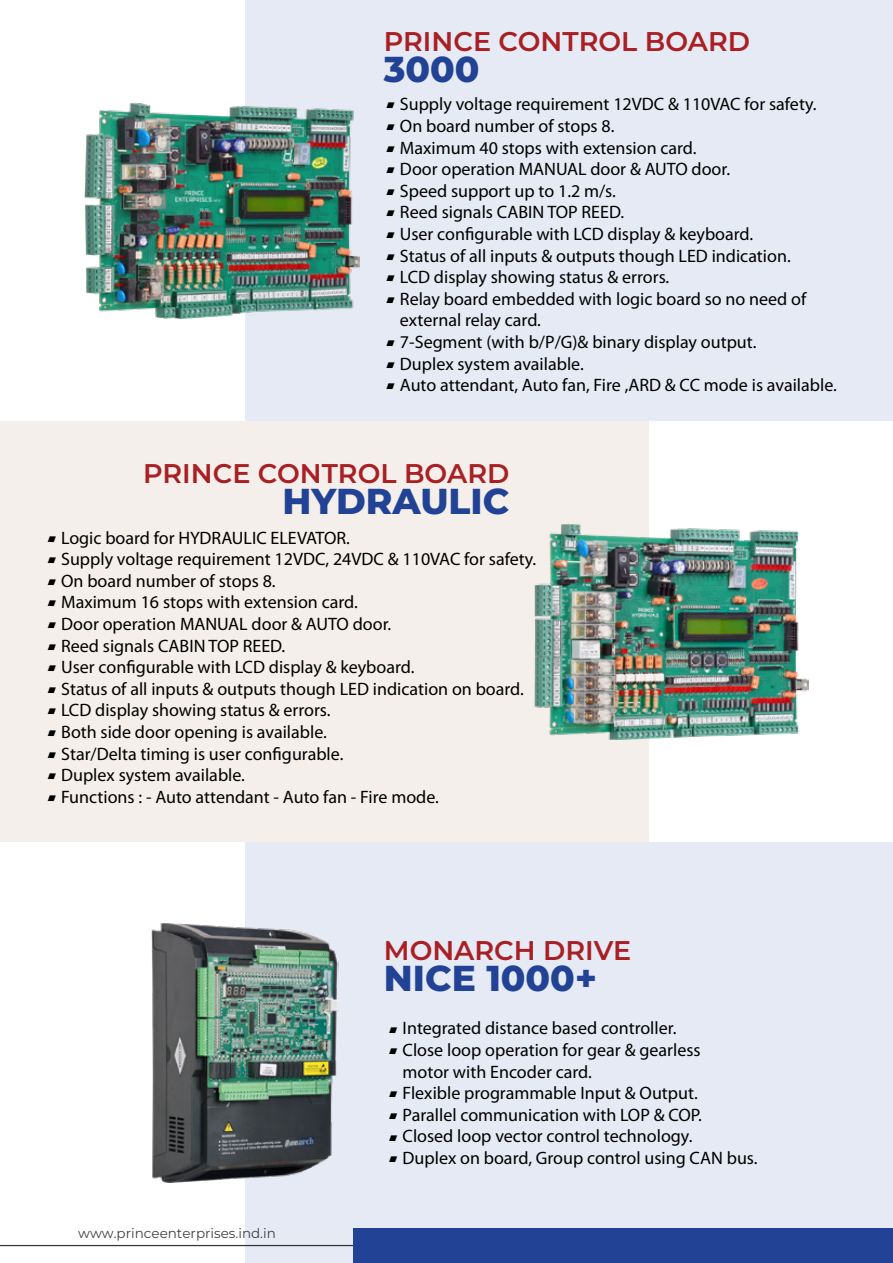
<style>
.page{position:relative;width:893px;height:1263px;background:#fff}
.page>*{position:absolute;margin:0;border:0;box-sizing:border-box;transform-origin:0 0}
.t1{font:800 36px "Montserrat";color:#214295}
.t2{font:600 27px "Montserrat";color:#a81f24}
.t3{font:18px/21.6px "Myriad Pro";color:#000}
.t4{font:100 13.5px "Montserrat";color:#404041}
</style>
<div class="page">
<div style="left:245px;top:0;width:648px;height:421px;background:#e6eaf4"></div>
<div style="left:0;top:421px;width:648px;height:421px;background:#f4efea"></div>
<div style="left:245px;top:842px;width:648px;height:421px;background:#e6eaf4"></div>
<img style="left:534px;top:523px;width:274px;height:216px">
<img style="left:151px;top:923px;width:188px;height:259px">
<img style="left:84px;top:103px;width:275px;height:216px">
<hr style="left:0;top:1245px;width:356px;height:1px;background:#353537">
<div style="left:353px;top:1228px;width:540px;height:35px;background:#214295"></div>
<h2 class="t2" style="left:384px;top:22px;width:368px">PRINCE CONTROL BOARD</h2>
<h1 class="t1" style="left:384px;top:43px;width:97px">3000</h1>
<p class="t3" style="left:400px;top:94px;width:418px">Supply voltage requirement 12VDC &amp; 110VAC for safety.</p>
<p class="t3" style="left:400px;top:115px;width:216px">On board number of stops 8.</p>
<p class="t3" style="left:400px;top:137px;width:298px">Maximum 40 stops with extension card.</p>
<p class="t3" style="left:400px;top:159px;width:332px">Door operation MANUAL door &amp; AUTO door.</p>
<p class="t3" style="left:400px;top:180px;width:217px">Speed support up to 1.2 m/s.</p>
<p class="t3" style="left:400px;top:202px;width:226px">Reed signals CABIN TOP REED.</p>
<p class="t3" style="left:400px;top:223px;width:355px">User configurable with LCD display &amp; keyboard.</p>
<p class="t3" style="left:400px;top:245px;width:392px">Status of all inputs &amp; outputs though LED indication.</p>
<p class="t3" style="left:400px;top:267px;width:271px">LCD display showing status &amp; errors.</p>
<p class="t3" style="left:400px;top:288px;width:408px">Relay board embedded with logic board so no need of external relay card.</p>
<p class="t3" style="left:400px;top:331px;width:358px">7-Segment (with b/P/G)&amp; binary display output.</p>
<p class="t3" style="left:400px;top:353px;width:185px">Duplex system available.</p>
<p class="t3" style="left:400px;top:375px;width:438px">Auto attendant, Auto fan, Fire ,ARD &amp; CC mode is available.</p>
<h2 class="t2" style="left:143px;top:454px;width:368px">PRINCE CONTROL BOARD</h2>
<h1 class="t1" style="left:282px;top:475px;width:229px">HYDRAULIC</h1>
<p class="t3" style="left:61px;top:527px;width:290px">Logic board for HYDRAULIC ELEVATOR.</p>
<p class="t3" style="left:61px;top:549px;width:477px">Supply voltage requirement 12VDC, 24VDC &amp; 110VAC for safety.</p>
<p class="t3" style="left:61px;top:570px;width:216px">On board number of stops 8.</p>
<p class="t3" style="left:61px;top:592px;width:298px">Maximum 16 stops with extension card.</p>
<p class="t3" style="left:61px;top:613px;width:332px">Door operation MANUAL door &amp; AUTO door.</p>
<p class="t3" style="left:61px;top:635px;width:226px">Reed signals CABIN TOP REED.</p>
<p class="t3" style="left:61px;top:657px;width:355px">User configurable with LCD display &amp; keyboard.</p>
<p class="t3" style="left:61px;top:678px;width:464px">Status of all inputs &amp; outputs though LED indication on board.</p>
<p class="t3" style="left:61px;top:700px;width:271px">LCD display showing status &amp; errors.</p>
<p class="t3" style="left:61px;top:721px;width:267px">Both side door opening is available.</p>
<p class="t3" style="left:61px;top:743px;width:284px">Star/Delta timing is user configurable.</p>
<p class="t3" style="left:61px;top:765px;width:185px">Duplex system available.</p>
<p class="t3" style="left:61px;top:786px;width:379px">Functions : - Auto attendant - Auto fan - Fire mode.</p>
<p class="t4" style="left:78px;top:1224px;width:199px">www.princeenterprises.ind.in</p>
<h2 class="t2" style="left:384px;top:931px;width:249px">MONARCH DRIVE</h2>
<h1 class="t1" style="left:384px;top:952px;width:215px">NICE 1000+</h1>
<p class="t3" style="left:403px;top:1018px;width:275px">Integrated distance based controller.</p>
<p class="t3" style="left:403px;top:1039px;width:300px">Close loop operation for gear &amp; gearless motor with Encoder card.</p>
<p class="t3" style="left:403px;top:1083px;width:297px">Flexible programmable Input &amp; Output.</p>
<p class="t3" style="left:403px;top:1104px;width:301px">Parallel communication with LOP &amp; COP.</p>
<p class="t3" style="left:403px;top:1126px;width:291px">Closed loop vector control technology.</p>
<p class="t3" style="left:403px;top:1147px;width:356px">Duplex on board, Group control using CAN bus.</p>
</div>
